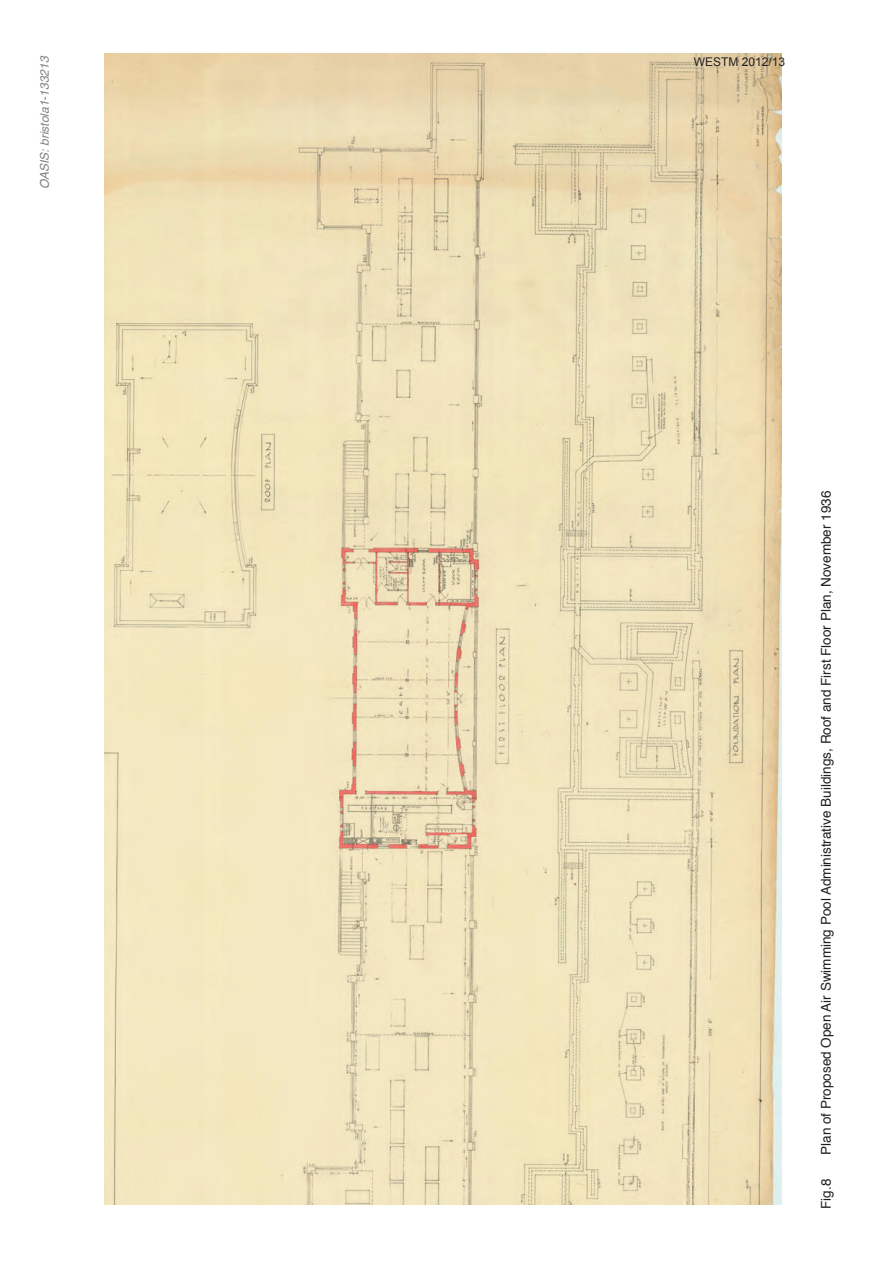
<style>
.page{position:relative;width:893px;height:1263px;background:#fff}
.page>*{position:absolute;margin:0;border:0;box-sizing:border-box;transform-origin:0 0}
.t1{font:13.5px "Helvetica";color:#231f20}
.t2{font:italic 12px "Helvetica";color:#808285}
.t3{font:12px "Arial";color:#231f20}
</style>
<div class="page">
<img style="left:104px;top:54px;width:678px;height:1151px">
<p class="t2" style="left:40px;top:189px;width:135px;rotate:-90deg">OASIS: bristola1-133213</p>
<p class="t3" style="left:694px;top:55px;width:93px">WESTM 2012/13</p>
<p class="t1" style="left:820px;top:1155px;width:665px;rotate:-90deg">Plan of Proposed Open Air Swimming Pool Administrative Buildings, Roof and First Floor Plan, November 1936</p>
<p class="t1" style="left:820px;top:1209px;width:32px;rotate:-90deg">Fig.8</p>
</div>
